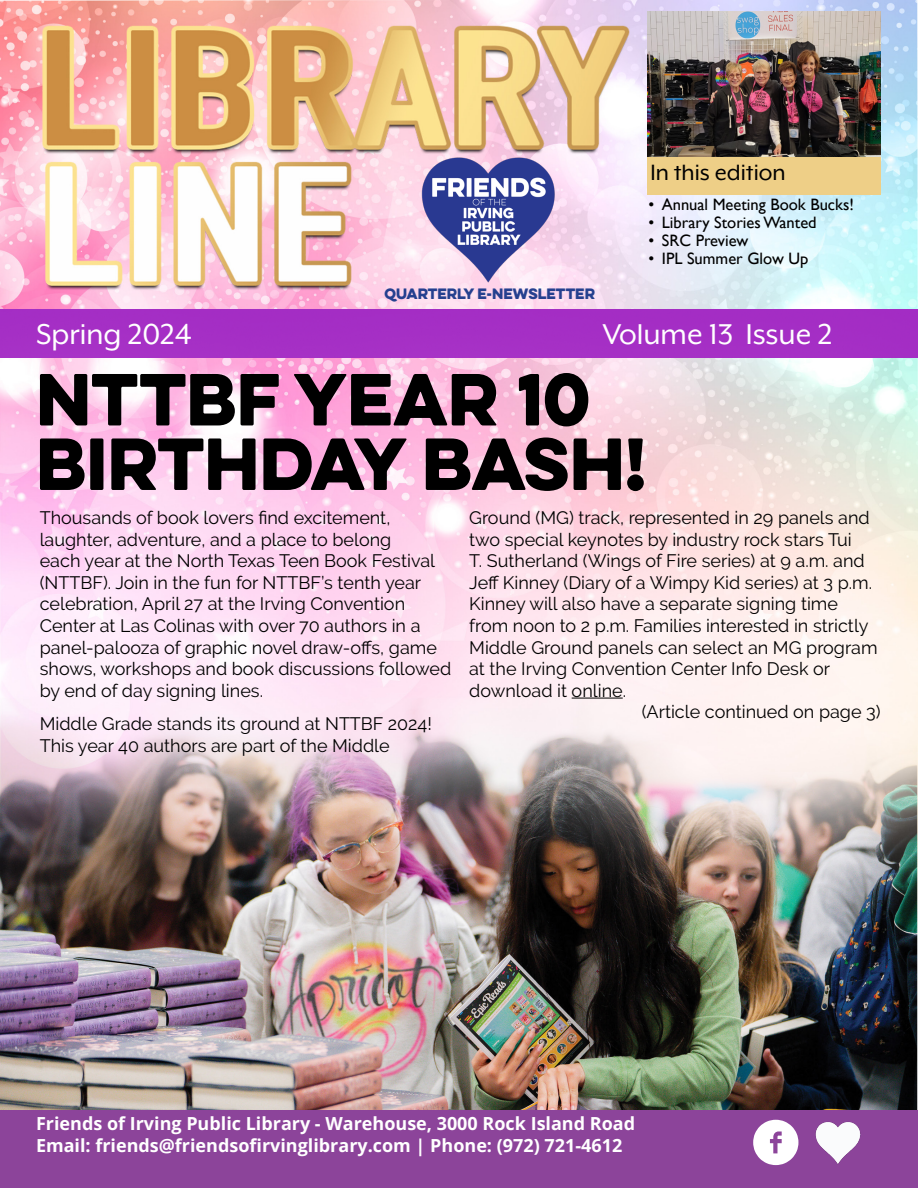
<style>
.page{position:relative;width:918px;height:1188px;background:#fff}
.page>*{position:absolute;margin:0;border:0;box-sizing:border-box;transform-origin:0 0}
.t1{font:66px "Eveleth Clean";color:#000}
.t2{font:64.5px "Socialico";color:#fff}
.t3{font:33px "Mr Eaves XL Mod OT";color:#fff}
.t4{font:25.5px "Mr Eaves XL Mod OT";color:#000}
.t5{font:18px/21.6px "Raleway";color:#000}
.t6{font:18px "Open Sans";color:#fff}
.t7{font:16.5px "Gill Sans";color:#000}
.t8{font:13.5px "Eveleth Clean";color:#25408f}
</style>
<div class="page">
<img style="left:0;top:0;width:918px;height:1110px">
<div style="left:0;top:310px;width:918px;height:47px;background:#a52ec5"></div>
<div style="left:0;top:1110px;width:918px;height:78px;background:#8c449a"></div>
<div style="left:647px;top:157px;width:234px;height:37px;background:#eecf87"></div>
<img style="left:647px;top:12px;width:234px;height:145px">
<img style="left:421px;top:155px;width:136px;height:130px">
<hr style="left:572px;top:698px;width:51px;height:1px;background:#000">
<img style="left:815px;top:1122px;width:45px;height:42px">
<p class="t4" style="left:650px;top:159px;width:137px">In this edition</p>
<p class="t8" style="left:384px;top:284px;width:212px">QUARTERLY E-NEWSLETTER</p>
<p class="t7" style="left:648px;top:195px;width:207px">• Annual Meeting Book Bucks!</p>
<p class="t7" style="left:648px;top:213px;width:170px">• Library Stories Wanted</p>
<p class="t7" style="left:648px;top:231px;width:101px">• SRC Preview</p>
<p class="t7" style="left:648px;top:249px;width:162px">• IPL Summer Glow Up</p>
<p class="t3" style="left:36px;top:316px;width:157px">Spring 2024</p>
<p class="t3" style="left:603px;top:316px;width:231px">Volume 13 Issue 2</p>
<p class="t1" style="left:36px;top:349px;width:556px">NTTBF YEAR 10</p>
<p class="t1" style="left:36px;top:413px;width:612px">BIRTHDAY BASH!</p>
<p class="t5" style="left:40px;top:507px;width:413px">Thousands of book lovers find excitement, laughter, adventure, and a place to belong<br>each year at the North Texas Teen Book Festival (NTTBF). Join in the fun for NTTBF’s tenth year celebration, April 27 at the Irving Convention Center at Las Colinas with over 70 authors in a panel-palooza of graphic novel draw-offs, game shows, workshops and book discussions followed by end of day signing lines.</p>
<p class="t5" style="left:40px;top:713px;width:394px">Middle Grade stands its ground at NTTBF 2024!<br>This year 40 authors are part of the Middle</p>
<p class="t5" style="left:469px;top:507px;width:410px">Ground (MG) track, represented in 29 panels and two special keynotes by industry rock stars Tui<br>T. Sutherland (Wings of Fire series) at 9 a.m. and Jeff Kinney (Diary of a Wimpy Kid series) at 3 p.m.<br>Kinney will also have a separate signing time from noon to 2 p.m. Families interested in strictly Middle Ground panels can select an MG program at the Irving Convention Center Info Desk or download it online.</p>
<p class="t5" style="left:642px;top:701px;width:241px">(Article continued on page 3)</p>
<p class="t6" style="left:36px;top:1112px;width:601px">Friends of Irving Public Library - Warehouse, 3000 Rock Island Road</p>
<p class="t6" style="left:36px;top:1133px;width:588px">Email: friends@friendsofirvinglibrary.com | Phone: (972) 721-4612</p>
<p class="t2" style="left:750px;top:1105px;width:53px">f</p>
</div>
